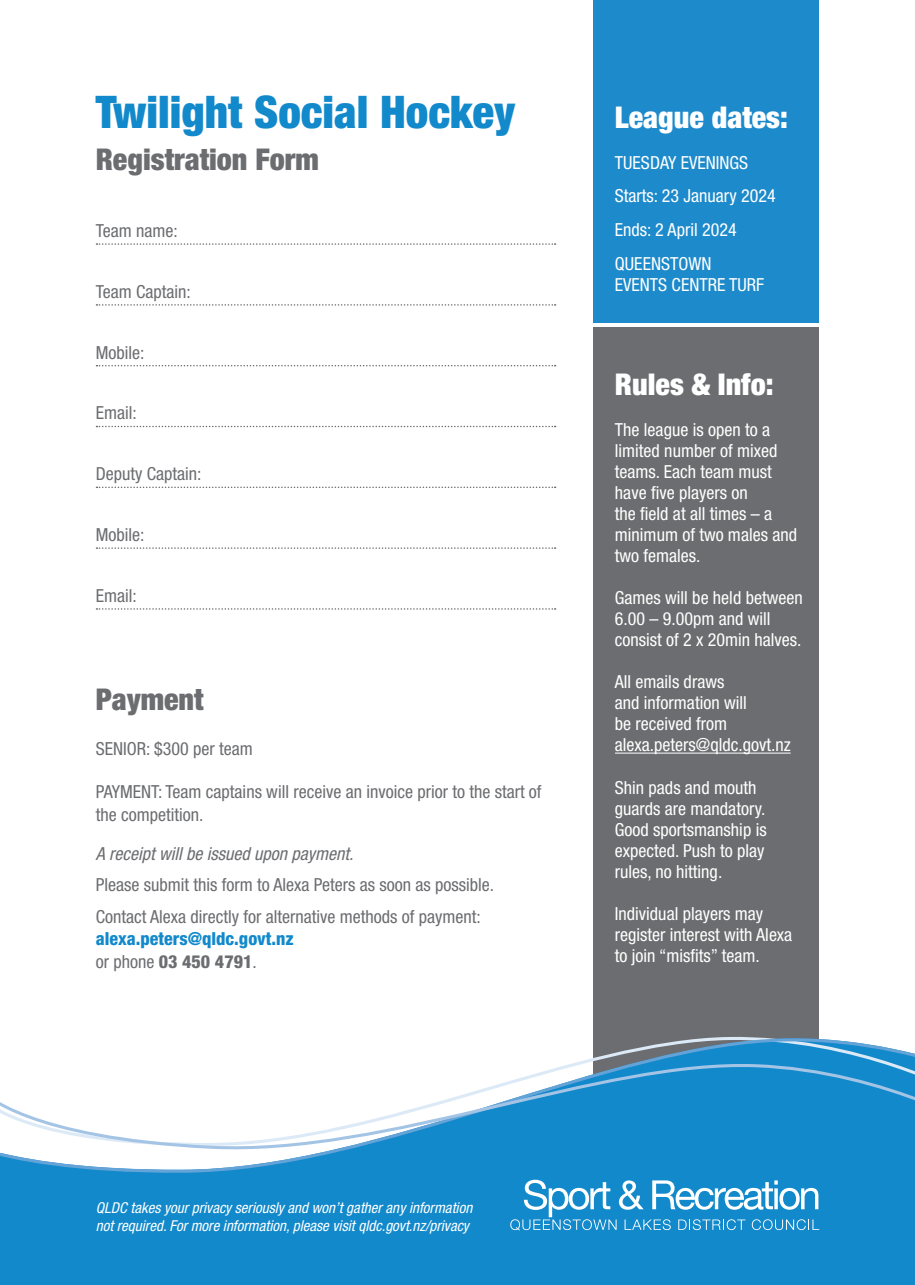
<style>
.page{position:relative;width:915px;height:1285px;background:#fff}
.page>*{position:absolute;margin:0;border:0;box-sizing:border-box;transform-origin:0 0}
.t1{font:900 condensed 45px "Helvetica Neue LT Std";color:#1289cb}
.t2{font:900 condensed 30px "Helvetica Neue LT Std";color:#6c6d70}
.t3{font:900 condensed 30px "Helvetica Neue LT Std";color:#fff}
.text{font:condensed 18px/21px "Helvetica Neue LT Std";color:#fff}
.text-2{font:condensed 18px/22.5px "Helvetica Neue LT Std";color:#6c6d70}
.Form_text{font:condensed 18px "Helvetica Neue LT Std";color:#6c6d70}
.text-3{font:italic condensed 18px "Helvetica Neue LT Std";color:#6c6d70}
.text-4{font:italic condensed 15px/18px "Helvetica Neue LT Std";color:#fff}
.s1{font-weight:800;color:#1289cb}
.s2{font-weight:800}
</style>
<div class="page">
<div style="left:593px;top:327px;width:226px;height:826px;background:#6c6d70"></div>
<div style="left:593px;top:0;width:226px;height:322px;background:#1d8acb"></div>
<div style="left:0;top:1174px;width:914px;height:110px;background:#1289cb"></div>
<svg style="left:0;top:1037px;width:914px;height:137px"></svg>
<svg style="left:0;top:1056px;width:914px;height:99px"></svg>
<svg style="left:510px;top:1179px;width:309px;height:51px;background:#4aa5d7"></svg>
<svg style="left:96px;top:243px;width:459px;height:2px"></svg>
<svg style="left:96px;top:304px;width:459px;height:1px"></svg>
<svg style="left:96px;top:365px;width:459px;height:1px"></svg>
<svg style="left:96px;top:425px;width:459px;height:2px"></svg>
<svg style="left:96px;top:486px;width:459px;height:2px"></svg>
<svg style="left:96px;top:547px;width:459px;height:2px"></svg>
<svg style="left:96px;top:608px;width:459px;height:1px"></svg>
<hr style="left:614px;top:752px;width:176px;height:1px;background:#fff">
<p class="t1" style="left:96px;top:84px;width:420px">Twilight Social Hockey</p>
<p class="t2" style="left:96px;top:141px;width:224px">Registration Form</p>
<p class="Form_text" style="left:96px;top:220px;width:83px">Team name:</p>
<p class="Form_text" style="left:96px;top:281px;width:97px">Team Captain:</p>
<p class="Form_text" style="left:96px;top:342px;width:50px">Mobile:</p>
<p class="Form_text" style="left:96px;top:402px;width:42px">Email:</p>
<p class="Form_text" style="left:96px;top:463px;width:107px">Deputy Captain:</p>
<p class="Form_text" style="left:96px;top:524px;width:50px">Mobile:</p>
<p class="Form_text" style="left:96px;top:585px;width:42px">Email:</p>
<p class="t2" style="left:96px;top:680px;width:109px">Payment</p>
<p class="text-2" style="left:96px;top:736px;width:158px">SENIOR: $300 per team</p>
<p class="text-2" style="left:96px;top:780px;width:447px">PAYMENT: Team captains will receive an invoice prior to the start of the competition.</p>
<p class="text-3" style="left:96px;top:843px;width:259px">A receipt will be issued upon payment.</p>
<p class="text-2" style="left:96px;top:873px;width:399px">Please submit this form to Alexa Peters as soon as possible.</p>
<p class="text-2" style="left:96px;top:904px;width:386px">Contact Alexa directly for alternative methods of payment: <span class="s1">alexa.peters@qldc.govt.nz<br></span>or phone <span class="s2">03 450 4791</span>.</p>
<p class="t3" style="left:614px;top:99px;width:174px">League dates:</p>
<p class="text" style="left:614px;top:152px;width:135px">TUESDAY EVENINGS</p>
<p class="text" style="left:614px;top:185px;width:162px">Starts: 23 January 2024</p>
<p class="text" style="left:614px;top:219px;width:123px">Ends: 2 April 2024</p>
<p class="text" style="left:614px;top:253px;width:151px">QUEENSTOWN<br>EVENTS CENTRE TURF</p>
<p class="t3" style="left:614px;top:365px;width:160px">Rules &amp; Info:</p>
<p class="text" style="left:614px;top:418px;width:183px">The league is open to a limited number of mixed teams. Each team must have five players on<br>the field at all times – a minimum of two males and two females.</p>
<p class="text" style="left:614px;top:587px;width:189px">Games will be held between<br>6.00 – 9.00pm and will consist of 2 x 20min halves.</p>
<p class="text" style="left:614px;top:671px;width:177px">All emails draws<br>and information will<br>be received from alexa.peters@qldc.govt.nz</p>
<p class="text" style="left:614px;top:776px;width:153px">Shin pads and mouth guards are mandatory.<br>Good sportsmanship is expected. Push to play rules, no hitting.</p>
<p class="text" style="left:614px;top:902px;width:179px">Individual players may register interest with Alexa to join “misfits” team.</p>
<p class="text-4" style="left:96px;top:1198px;width:378px">QLDC takes your privacy seriously and won’t gather any information not required. For more information, please visit qldc.govt.nz/privacy</p>
</div>
